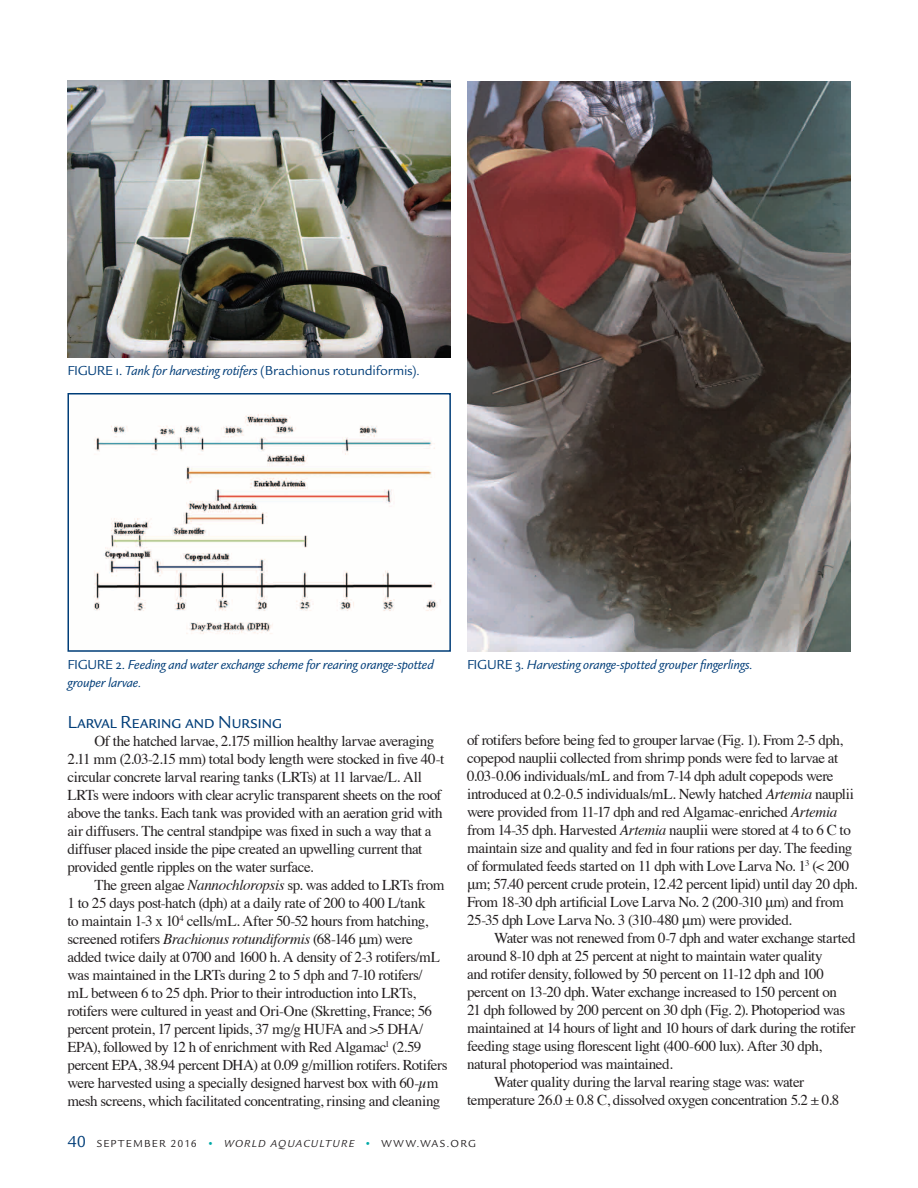
<style>
.page{position:relative;width:918px;height:1188px;background:#fff}
.page>*{position:absolute;margin:0;border:0;box-sizing:border-box;transform-origin:0 0}
.t1{font:18px "Legacy Sans SC";letter-spacing:-.03em;color:#003d78}
.t2{font:15px/18px "Times";letter-spacing:-.03em;color:#231f20}
.t3{font:italic 13.5px/18px "Legacy Sans";letter-spacing:-.015em;color:#003d78}
.t4{font:10.5px "Legacy Sans";letter-spacing:.115em;color:#231f20}
.s1{font-family:"Legacy Sans SC";font-style:normal}
.s2{font-style:normal}
.s3{font-style:italic}
.s4{font-size:16.5px;color:#003d78}
.s5{color:#00a9a7}
</style>
<div class="page">
<img style="left:68px;top:81px;width:383px;height:276px">
<img style="left:94px;top:414px;width:347px;height:220px">
<div style="left:68px;top:393px;width:383px;height:259px;border:2px solid #003d78"></div>
<img style="left:467px;top:81px;width:383px;height:571px">
<p class="t3" style="left:68px;top:362px;width:354px"><span class="s1">FIGURE 1.</span> Tank for harvesting rotifers <span class="s2">(Brachionus rotundiformis)</span>.</p>
<p class="t3" style="left:68px;top:656px;width:368px"><span class="s1">FIGURE 2.</span> Feeding and water exchange scheme for rearing orange-spotted grouper larvae.</p>
<p class="t3" style="left:467px;top:656px;width:288px"><span class="s1">FIGURE 3.</span> Harvesting orange-spotted grouper fingerlings.</p>
<p class="t1" style="left:68px;top:711px;width:216px">Larval Rearing and Nursing</p>
<p class="t2" style="left:68px;top:730px;width:378px;text-indent:27px">Of the hatched larvae, 2.175 million healthy larvae averaging 2.11 mm (2.03-2.15 mm) total body length were stocked in five 40-t circular concrete larval rearing tanks (LRTs) at 11 larvae/L. All LRTs were indoors with clear acrylic transparent sheets on the roof above the tanks. Each tank was provided with an aeration grid with air diffusers. The central standpipe was fixed in such a way that a diffuser placed inside the pipe created an upwelling current that provided gentle ripples on the water surface.</p>
<p class="t2" style="left:68px;top:874px;width:382px;text-indent:27px">The green algae <span class="s3">Nannochloropsis</span> sp. was added to LRTs from 1 to 25 days post-hatch (dph) at a daily rate of 200 to 400 L/tank<br>to maintain 1-3 x 10<sup>4</sup> cells/mL. After 50-52 hours from hatching, screened rotifers <span class="s3">Brachionus rotundiformis</span> (68-146 μm) were added twice daily at 0700 and 1600 h. A density of 2-3 rotifers/mL was maintained in the LRTs during 2 to 5 dph and 7-10 rotifers/<br>mL between 6 to 25 dph. Prior to their introduction into LRTs, rotifers were cultured in yeast and Ori-One (Skretting, France; 56 percent protein, 17 percent lipids, 37 mg/g HUFA and &gt;5 DHA/ EPA), followed by 12 h of enrichment with Red Algamac<sup>1</sup> (2.59 percent EPA, 38.94 percent DHA) at 0.09 g/million rotifers. Rotifers were harvested using a specially designed harvest box with 60-µm mesh screens, which facilitated concentrating, rinsing and cleaning</p>
<p class="t2" style="left:467px;top:730px;width:392px">of rotifers before being fed to grouper larvae (Fig. 1). From 2-5 dph, copepod nauplii collected from shrimp ponds were fed to larvae at 0.03-0.06 individuals/mL and from 7-14 dph adult copepods were introduced at 0.2-0.5 individuals/mL. Newly hatched <span class="s3">Artemia</span> nauplii were provided from 11-17 dph and red Algamac-enriched <span class="s3">Artemia </span>from 14-35 dph. Harvested <span class="s3">Artemia</span> nauplii were stored at 4 to 6 C to maintain size and quality and fed in four rations per day. The feeding of formulated feeds started on 11 dph with Love Larva No. 1<sup>3</sup> (&lt; 200 μm; 57.40 percent crude protein, 12.42 percent lipid) until day 20 dph.<br>From 18-30 dph artificial Love Larva No. 2 (200-310 μm) and from 25-35 dph Love Larva No. 3 (310-480 μm) were provided.</p>
<p class="t2" style="left:467px;top:928px;width:390px;text-indent:27px">Water was not renewed from 0-7 dph and water exchange started around 8-10 dph at 25 percent at night to maintain water quality<br>and rotifer density, followed by 50 percent on 11-12 dph and 100 percent on 13-20 dph. Water exchange increased to 150 percent on<br>21 dph followed by 200 percent on 30 dph (Fig. 2). Photoperiod was maintained at 14 hours of light and 10 hours of dark during the rotifer feeding stage using florescent light (400-600 lux). After 30 dph, natural photoperiod was maintained.</p>
<p class="t2" style="left:467px;top:1072px;width:374px;text-align:center">Water quality during the larval rearing stage was: water temperature 26.0 ± 0.8 C, dissolved oxygen concentration 5.2 ± 0.8</p>
<p class="t4" style="left:68px;top:1137px;width:410px"><span class="s4">40</span> SEPTEMBER 2016 <span class="s5">•</span> <span class="s3">WORLD AQUACULTURE</span> <span class="s5">•</span> WWW.WAS.ORG</p>
</div>
